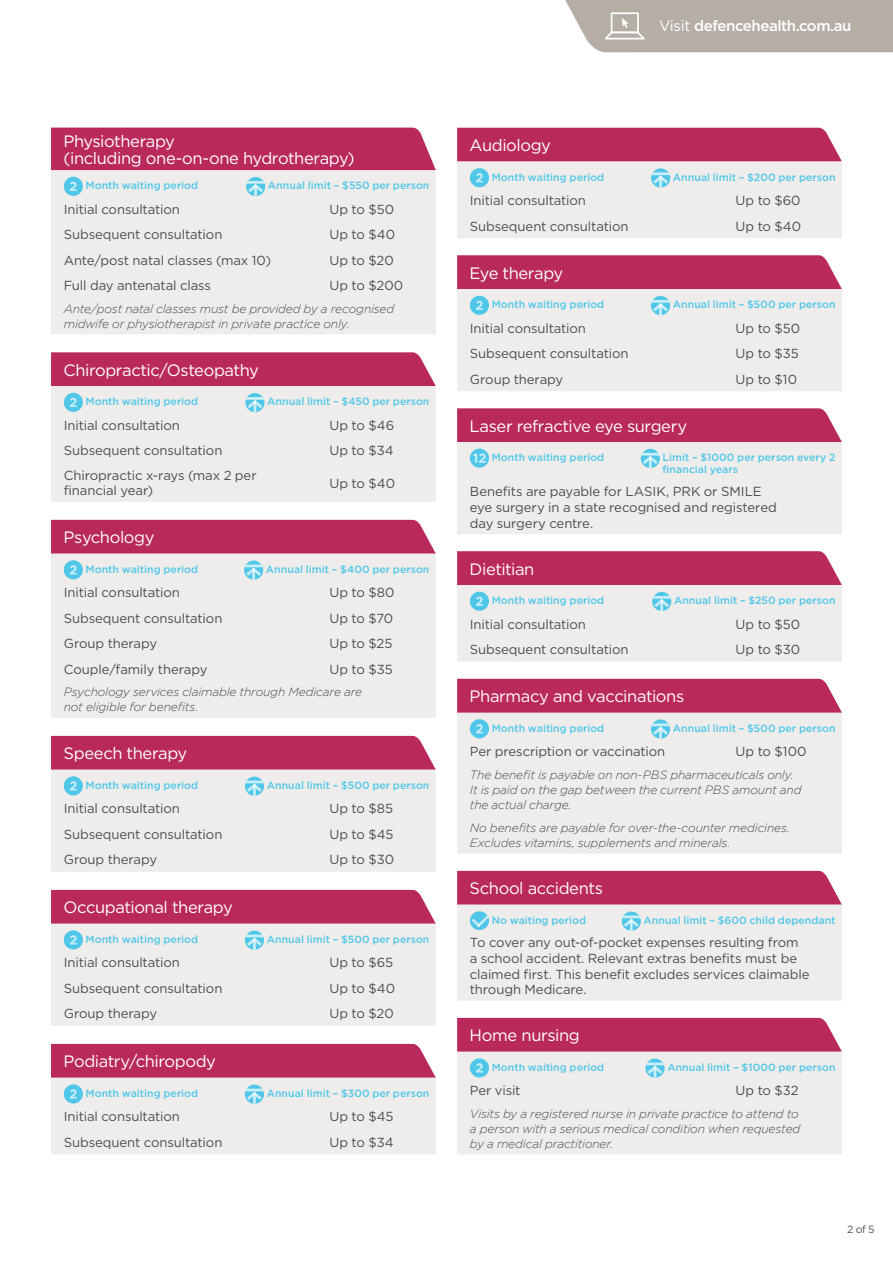
<style>
.page{position:relative;width:893px;height:1263px;background:#fff}
.page>*{position:absolute;margin:0;border:0;box-sizing:border-box;transform-origin:0 0}
.t1{font:16.5px/16.5px "Gotham";letter-spacing:-.025em;color:#fff}
.t2{font:500 15px "Gotham";letter-spacing:-.03em;color:#fff}
.t3{font:13.2px/15.8px "Gotham";letter-spacing:-.01em;color:#4d4d4f}
.t4{font:italic 300 12px/15px "Gotham";letter-spacing:-.015em;color:#4d4d4f}
.t5{font:500 10.5px/12px "Gotham";letter-spacing:.005em;color:#50c7e8}
.t6{font:10.5px "Gotham";color:#4d4d4f}
.s1{font-weight:400}
</style>
<div class="page">
<svg style="left:565px;top:0;width:328px;height:52px;background:#b9b3ac"></svg>
<div style="left:457px;top:713px;width:385px;height:141px;background:#efedeb"></div>
<div style="left:470px;top:719px;width:19px;height:19px;background:#50c7e8;border-radius:50%"></div>
<svg style="left:476px;top:724px;width:7px;height:9px"></svg>
<svg style="left:651px;top:719px;width:19px;height:20px"></svg>
<svg style="left:651px;top:723px;width:19px;height:16px"></svg>
<div style="left:457px;top:679px;width:385px;height:34px;background:#ba295b"></div>
<svg style="left:51px;top:736px;width:385px;height:136px;background:#e0bdc8"></svg>
<svg style="left:51px;top:890px;width:385px;height:136px;background:#e0bdc8"></svg>
<svg style="left:51px;top:1044px;width:385px;height:110px;background:#ddb2c0"></svg>
<svg style="left:457px;top:128px;width:385px;height:110px;background:#ddb2c0"></svg>
<svg style="left:457px;top:255px;width:385px;height:136px;background:#e0bdc8"></svg>
<svg style="left:457px;top:551px;width:385px;height:111px;background:#ddb2c0"></svg>
<svg style="left:457px;top:1018px;width:385px;height:136px;background:#e1bdc8"></svg>
<svg style="left:457px;top:871px;width:385px;height:130px;background:#e0bbc7"></svg>
<svg style="left:457px;top:408px;width:385px;height:126px;background:#dfb9c5"></svg>
<div style="left:51px;top:520px;width:385px;height:34px;background:#ba295b"></div>
<div style="left:51px;top:554px;width:385px;height:164px;background:#efedeb"></div>
<div style="left:64px;top:560px;width:19px;height:19px;background:#50c7e8;border-radius:50%"></div>
<svg style="left:70px;top:565px;width:7px;height:9px"></svg>
<svg style="left:244px;top:560px;width:19px;height:20px"></svg>
<svg style="left:245px;top:564px;width:18px;height:16px"></svg>
<svg style="left:51px;top:352px;width:385px;height:150px;background:#e2c1cb"></svg>
<div style="left:51px;top:170px;width:385px;height:164px;background:#efedeb"></div>
<div style="left:64px;top:177px;width:19px;height:19px;background:#50c7e8;border-radius:50%"></div>
<svg style="left:70px;top:182px;width:7px;height:9px"></svg>
<svg style="left:246px;top:177px;width:19px;height:19px"></svg>
<svg style="left:247px;top:181px;width:18px;height:15px"></svg>
<div style="left:51px;top:128px;width:385px;height:42px;background:#ba295b"></div>
<p class="t2" style="left:659px;top:16px;width:194px"><span class="s1">Visit</span> defencehealth.com.au</p>
<p class="t1" style="left:64px;top:133px;width:293px">Physiotherapy<br>(including one-on-one hydrotherapy)</p>
<p class="t5" style="left:86px;top:179px;width:114px">Month waiting period</p>
<p class="t5" style="left:268px;top:179px;width:163px">Annual limit – $550 per person</p>
<p class="t3" style="left:64px;top:201px;width:118px">Initial consultation</p>
<p class="t3" style="left:330px;top:201px;width:66px">Up to $50</p>
<p class="t3" style="left:64px;top:226px;width:160px">Subsequent consultation</p>
<p class="t3" style="left:330px;top:226px;width:67px">Up to $40</p>
<p class="t3" style="left:64px;top:252px;width:209px">Ante/post natal classes (max 10)</p>
<p class="t3" style="left:330px;top:252px;width:66px">Up to $20</p>
<p class="t3" style="left:64px;top:277px;width:149px">Full day antenatal class</p>
<p class="t3" style="left:330px;top:277px;width:75px">Up to $200</p>
<p class="t4" style="left:64px;top:301px;width:332px">Ante/post natal classes must be provided by a recognised midwife or physiotherapist in private practice only.</p>
<p class="t1" style="left:64px;top:361px;width:197px">Chiropractic/Osteopathy</p>
<p class="t5" style="left:86px;top:395px;width:114px">Month waiting period</p>
<p class="t5" style="left:267px;top:395px;width:164px">Annual limit – $450 per person</p>
<p class="t3" style="left:64px;top:417px;width:118px">Initial consultation</p>
<p class="t3" style="left:330px;top:417px;width:66px">Up to $46</p>
<p class="t3" style="left:64px;top:442px;width:160px">Subsequent consultation</p>
<p class="t3" style="left:330px;top:442px;width:66px">Up to $34</p>
<p class="t3" style="left:64px;top:467px;width:194px">Chiropractic x-rays (max 2 per financial year)</p>
<p class="t3" style="left:330px;top:475px;width:67px">Up to $40</p>
<p class="t1" style="left:64px;top:529px;width:92px">Psychology</p>
<p class="t5" style="left:86px;top:563px;width:114px">Month waiting period</p>
<p class="t5" style="left:266px;top:563px;width:165px">Annual limit – $400 per person</p>
<p class="t3" style="left:64px;top:584px;width:118px">Initial consultation</p>
<p class="t3" style="left:330px;top:584px;width:67px">Up to $80</p>
<p class="t3" style="left:64px;top:610px;width:160px">Subsequent consultation</p>
<p class="t3" style="left:330px;top:610px;width:65px">Up to $70</p>
<p class="t3" style="left:64px;top:635px;width:95px">Group therapy</p>
<p class="t3" style="left:330px;top:635px;width:64px">Up to $25</p>
<p class="t3" style="left:64px;top:661px;width:145px">Couple/family therapy</p>
<p class="t3" style="left:330px;top:661px;width:65px">Up to $35</p>
<p class="t4" style="left:64px;top:685px;width:300px">Psychology services claimable through Medicare are not eligible for benefits.</p>
<p class="t1" style="left:64px;top:745px;width:125px">Speech therapy</p>
<p class="t5" style="left:86px;top:779px;width:114px">Month waiting period</p>
<p class="t5" style="left:267px;top:779px;width:164px">Annual limit – $500 per person</p>
<p class="t3" style="left:64px;top:800px;width:118px">Initial consultation</p>
<p class="t3" style="left:330px;top:800px;width:65px">Up to $85</p>
<p class="t3" style="left:64px;top:826px;width:160px">Subsequent consultation</p>
<p class="t3" style="left:330px;top:826px;width:66px">Up to $45</p>
<p class="t3" style="left:64px;top:851px;width:95px">Group therapy</p>
<p class="t3" style="left:330px;top:851px;width:66px">Up to $30</p>
<p class="t1" style="left:64px;top:899px;width:171px">Occupational therapy</p>
<p class="t5" style="left:86px;top:933px;width:114px">Month waiting period</p>
<p class="t5" style="left:267px;top:933px;width:164px">Annual limit – $500 per person</p>
<p class="t3" style="left:64px;top:954px;width:118px">Initial consultation</p>
<p class="t3" style="left:330px;top:954px;width:65px">Up to $65</p>
<p class="t3" style="left:64px;top:980px;width:160px">Subsequent consultation</p>
<p class="t3" style="left:330px;top:980px;width:67px">Up to $40</p>
<p class="t3" style="left:64px;top:1005px;width:95px">Group therapy</p>
<p class="t3" style="left:330px;top:1005px;width:66px">Up to $20</p>
<p class="t1" style="left:64px;top:1053px;width:154px">Podiatry/chiropody</p>
<p class="t5" style="left:86px;top:1087px;width:114px">Month waiting period</p>
<p class="t5" style="left:267px;top:1087px;width:164px">Annual limit – $300 per person</p>
<p class="t3" style="left:64px;top:1108px;width:118px">Initial consultation</p>
<p class="t3" style="left:330px;top:1108px;width:66px">Up to $45</p>
<p class="t3" style="left:64px;top:1134px;width:160px">Subsequent consultation</p>
<p class="t3" style="left:330px;top:1134px;width:66px">Up to $34</p>
<p class="t1" style="left:470px;top:137px;width:83px">Audiology</p>
<p class="t5" style="left:492px;top:171px;width:114px">Month waiting period</p>
<p class="t5" style="left:673px;top:171px;width:164px">Annual limit – $200 per person</p>
<p class="t3" style="left:470px;top:192px;width:118px">Initial consultation</p>
<p class="t3" style="left:736px;top:192px;width:67px">Up to $60</p>
<p class="t3" style="left:470px;top:218px;width:160px">Subsequent consultation</p>
<p class="t3" style="left:736px;top:218px;width:67px">Up to $40</p>
<p class="t1" style="left:470px;top:264px;width:95px">Eye therapy</p>
<p class="t5" style="left:492px;top:298px;width:114px">Month waiting period</p>
<p class="t5" style="left:673px;top:298px;width:164px">Annual limit – $500 per person</p>
<p class="t3" style="left:470px;top:320px;width:118px">Initial consultation</p>
<p class="t3" style="left:736px;top:320px;width:66px">Up to $50</p>
<p class="t3" style="left:470px;top:345px;width:160px">Subsequent consultation</p>
<p class="t3" style="left:736px;top:345px;width:65px">Up to $35</p>
<p class="t3" style="left:470px;top:371px;width:95px">Group therapy</p>
<p class="t3" style="left:736px;top:371px;width:63px">Up to $10</p>
<p class="t1" style="left:470px;top:417px;width:219px">Laser refractive eye surgery</p>
<p class="t5" style="left:492px;top:451px;width:114px">Month waiting period</p>
<p class="t5" style="left:663px;top:451px;width:174px">Limit – $1000 per person every 2 financial years</p>
<p class="t3" style="left:470px;top:483px;width:308px">Benefits are payable for LASIK, PRK or SMILE eye surgery in a state recognised and registered day surgery centre.</p>
<p class="t1" style="left:470px;top:560px;width:66px">Dietitian</p>
<p class="t5" style="left:492px;top:594px;width:114px">Month waiting period</p>
<p class="t5" style="left:674px;top:594px;width:163px">Annual limit – $250 per person</p>
<p class="t3" style="left:470px;top:616px;width:118px">Initial consultation</p>
<p class="t3" style="left:736px;top:616px;width:66px">Up to $50</p>
<p class="t3" style="left:470px;top:641px;width:160px">Subsequent consultation</p>
<p class="t3" style="left:736px;top:641px;width:66px">Up to $30</p>
<p class="t1" style="left:470px;top:688px;width:216px">Pharmacy and vaccinations</p>
<p class="t5" style="left:492px;top:722px;width:114px">Month waiting period</p>
<p class="t5" style="left:673px;top:722px;width:164px">Annual limit – $500 per person</p>
<p class="t3" style="left:470px;top:743px;width:197px">Per prescription or vaccination</p>
<p class="t3" style="left:736px;top:743px;width:72px">Up to $100</p>
<p class="t4" style="left:470px;top:767px;width:333px">The benefit is payable on non-PBS pharmaceuticals only.<br>It is paid on the gap between the current PBS amount and the actual charge.</p>
<p class="t4" style="left:470px;top:821px;width:322px">No benefits are payable for over-the-counter medicines.<br>Excludes vitamins, supplements and minerals.</p>
<p class="t1" style="left:470px;top:880px;width:135px">School accidents</p>
<p class="t5" style="left:492px;top:914px;width:96px">No waiting period</p>
<p class="t5" style="left:644px;top:914px;width:194px">Annual limit – $600 child dependant</p>
<p class="t3" style="left:470px;top:934px;width:341px">To cover any out-of-pocket expenses resulting from a school accident. Relevant extras benefits must be claimed first. This benefit excludes services claimable through Medicare.</p>
<p class="t1" style="left:470px;top:1027px;width:112px">Home nursing</p>
<p class="t5" style="left:492px;top:1061px;width:114px">Month waiting period</p>
<p class="t5" style="left:667px;top:1061px;width:170px">Annual limit – $1000 per person</p>
<p class="t3" style="left:470px;top:1082px;width:52px">Per visit</p>
<p class="t3" style="left:736px;top:1082px;width:64px">Up to $32</p>
<p class="t4" style="left:470px;top:1106px;width:332px">Visits by a registered nurse in private practice to attend to a person with a serious medical condition when requested by a medical practitioner.</p>
<p class="t6" style="left:847px;top:1223px;width:29px">2 of 5</p>
</div>
